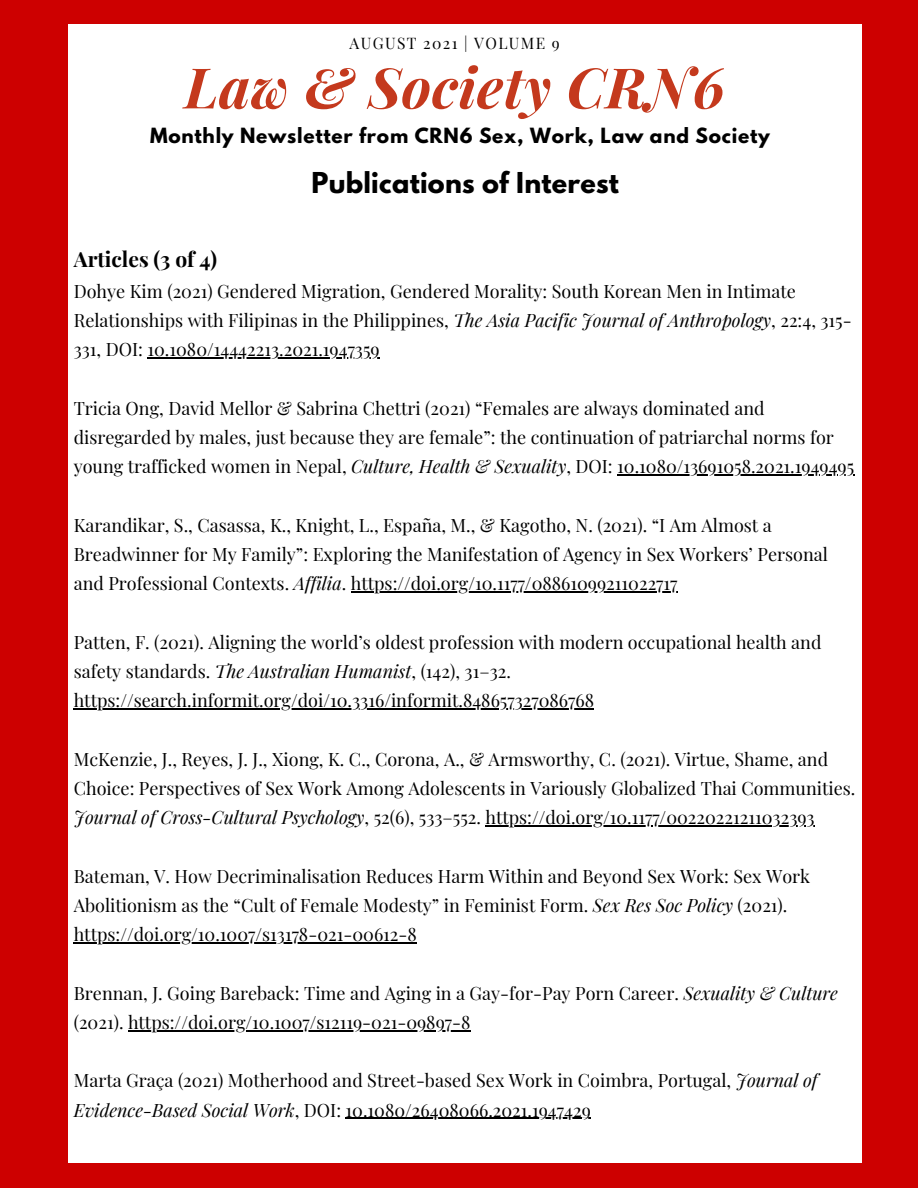
<style>
.page{position:relative;width:918px;height:1188px;background:#cd0000}
.page>*{position:absolute;margin:0;border:0;box-sizing:border-box;transform-origin:0 0}
.t1{font:italic 700 56.1px "Playfair Display";letter-spacing:.01em;color:#c4391d}
.t2{font:700 25.5px "League Spartan";letter-spacing:.01em;color:#000}
.t3{font:700 21px "Playfair Display";color:#000}
.t4{font:700 18.6px "League Spartan";letter-spacing:.04em;color:#000}
.t5{font:18px/29.2px "Playfair Display";color:#000}
.t6{font:15.6px "Playfair Display";letter-spacing:.09em;color:#000}
.s1{font-style:italic}
</style>
<div class="page">
<div style="left:69px;top:25px;width:793px;height:1138px;background:#fff"></div>
<hr style="left:148px;top:357px;width:232px;height:1px;background:#000">
<hr style="left:617px;top:474px;width:237px;height:1px;background:#000">
<hr style="left:351px;top:591px;width:327px;height:1px;background:#000">
<hr style="left:74px;top:708px;width:520px;height:1px;background:#000">
<hr style="left:485px;top:825px;width:330px;height:1px;background:#000">
<hr style="left:74px;top:942px;width:343px;height:1px;background:#000">
<hr style="left:128px;top:1030px;width:342px;height:1px;background:#000">
<hr style="left:346px;top:1118px;width:245px;height:1px;background:#000">
<p class="t6" style="left:350px;top:32px;width:212px">AUGUST 2021 | VOLUME 9</p>
<p class="t1" style="left:185px;top:48px;width:542px">Law &amp; Society CRN6</p>
<p class="t4" style="left:150px;top:126px;width:621px">Monthly Newsletter from CRN6 Sex, Work, Law and Society</p>
<p class="t2" style="left:312px;top:170px;width:309px">Publications of Interest</p>
<p class="t3" style="left:74px;top:245px;width:145px">Articles (3 of 4)</p>
<p class="t5" style="left:74px;top:276px;width:780px">Dohye Kim (2021) Gendered Migration, Gendered Morality: South Korean Men in Intimate<br>Relationships with Filipinas in the Philippines, <span class="s1">The Asia Pacific Journal of Anthropology</span>, 22:4, 315-<br>331, DOI: 10.1080/14442213.2021.1947359</p>
<p class="t5" style="left:74px;top:393px;width:782px">Tricia Ong, David Mellor &amp; Sabrina Chettri (2021) “Females are always dominated and disregarded by males, just because they are female”: the continuation of patriarchal norms for young trafficked women in Nepal, <span class="s1">Culture, Health &amp; Sexuality</span>, DOI: 10.1080/13691058.2021.1949495</p>
<p class="t5" style="left:74px;top:510px;width:756px">Karandikar, S., Casassa, K., Knight, L., España, M., &amp; Kagotho, N. (2021). “I Am Almost a<br>Breadwinner for My Family”: Exploring the Manifestation of Agency in Sex Workers’ Personal and Professional Contexts. <span class="s1">Affilia</span>. https://doi.org/10.1177/08861099211022717</p>
<p class="t5" style="left:74px;top:627px;width:749px">Patten, F. (2021). Aligning the world’s oldest profession with modern occupational health and safety standards. <span class="s1">The Australian Humanist</span>, (142), 31–32. https://search.informit.org/doi/10.3316/informit.848657327086768</p>
<p class="t5" style="left:74px;top:744px;width:783px">McKenzie, J., Reyes, J. J., Xiong, K. C., Corona, A., &amp; Armsworthy, C. (2021). Virtue, Shame, and<br>Choice: Perspectives of Sex Work Among Adolescents in Variously Globalized Thai Communities.<br><span class="s1">Journal of Cross-Cultural Psychology</span>, 52(6), 533–552. https://doi.org/10.1177/00220221211032393</p>
<p class="t5" style="left:74px;top:861px;width:738px">Bateman, V. How Decriminalisation Reduces Harm Within and Beyond Sex Work: Sex Work<br>Abolitionism as the “Cult of Female Modesty” in Feminist Form. <span class="s1">Sex Res Soc Policy</span> (2021). https://doi.org/10.1007/s13178-021-00612-8</p>
<p class="t5" style="left:74px;top:978px;width:766px">Brennan, J. Going Bareback: Time and Aging in a Gay-for-Pay Porn Career. <span class="s1">Sexuality &amp; Culture </span>(2021). https://doi.org/10.1007/s12119-021-09897-8</p>
<p class="t5" style="left:74px;top:1065px;width:746px">Marta Graça (2021) Motherhood and Street-based Sex Work in Coimbra, Portugal, <span class="s1">Journal of<br>Evidence-Based Social Work</span>, DOI: 10.1080/26408066.2021.1947429</p>
</div>
